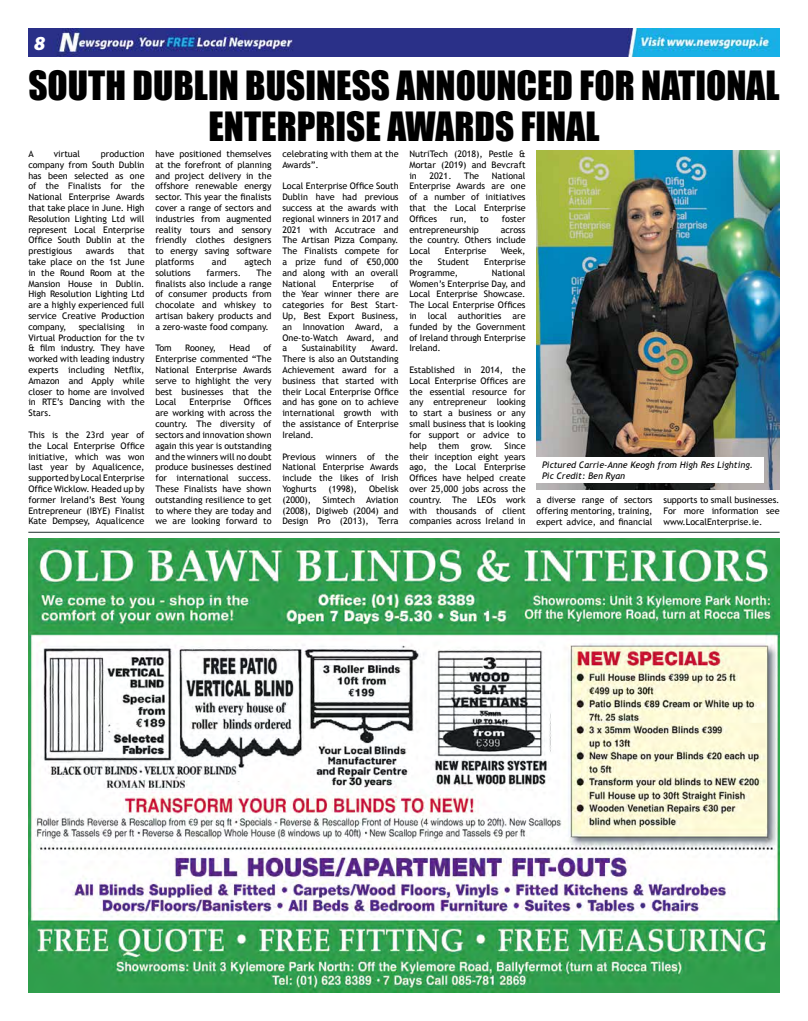
<style>
.page{position:relative;width:808px;height:1021px;background:#fff}
.page>*{position:absolute;margin:0;border:0;box-sizing:border-box;transform-origin:0 0}
.t1{font:37px/41px "Impact";color:#000;text-align:center}
.t2{font:italic 900 20px "Myriad Pro";color:#fff}
.t3{font:9px/10.8px "Trebuchet MS";color:#000;text-align:justify}
.t4{font:italic 9px/10.8px "Trebuchet MS";color:#000}
</style>
<div class="page">
<hr style="left:28px;top:531px;width:752px;height:1px;background:#1d2d2c">
<img style="left:28px;top:28px;width:752px;height:29px">
<img style="left:28px;top:539px;width:752px;height:453px">
<img style="left:536px;top:150px;width:244px;height:339px">
<div style="left:536px;top:457px;width:228px;height:26px;background:#fff"></div>
<h2 class="t2" style="left:34px;top:30px;width:13px">8</h2>
<h1 class="t1" style="left:28px;top:64px;width:753px">SOUTH DUBLIN BUSINESS ANNOUNCED FOR NATIONAL<br>ENTERPRISE AWARDS FINAL</h1>
<p class="t3" style="left:28px;top:148px;width:7px">A</p>
<p class="t3" style="left:54px;top:148px;width:28px">virtual</p>
<p class="t3" style="left:28px;top:148px;width:118px;text-indent:73px">production company from South Dublin has been selected as one of the Finalists for the National Enterprise Awards that take place in June. High Resolution Lighting Ltd will represent Local Enterprise Office South Dublin at the prestigious</p>
<p class="t3" style="left:155px;top:148px;width:118px">have positioned themselves at the forefront of planning and project delivery in the offshore renewable energy sector. This year the finalists cover a range of sectors and industries from augmented reality tours and sensory friendly clothes designers to energy saving software platforms</p>
<p class="t3" style="left:282px;top:148px;width:118px">celebrating with them at the<br>Awards”.</p>
<p class="t3" style="left:282px;top:181px;width:118px">Local Enterprise Office South Dublin have had previous success at the awards with regional winners in 2017 and 2021 with Accutrace and The Artisan Pizza Company.<br>The Finalists compete for a prize fund of €50,000 and along with an overall National</p>
<p class="t3" style="left:409px;top:148px;width:118px">NutriTech (2018), Pestle &amp; Mortar (2019) and Bevcraft in</p>
<p class="t3" style="left:409px;top:170px;width:118px;text-indent:82px">National Enterprise Awards are one of a number of initiatives that the Local Enterprise Offices</p>
<p class="t3" style="left:429px;top:170px;width:24px">2021.</p>
<p class="t3" style="left:464px;top:170px;width:17px">The</p>
<p class="t3" style="left:450px;top:213px;width:18px">run,</p>
<p class="t3" style="left:480px;top:213px;width:10px">to</p>
<p class="t3" style="left:502px;top:213px;width:25px">foster</p>
<p class="t3" style="left:409px;top:224px;width:71px">entrepreneurship</p>
<p class="t3" style="left:409px;top:224px;width:118px;text-indent:91px">across the country. Others include Local</p>
<p class="t3" style="left:28px;top:246px;width:118px;text-indent:99px">that take place on the 1st June in the Round Room at the Mansion House in Dublin.<br>High Resolution Lighting Ltd are a highly experienced full service Creative Production company,</p>
<p class="t3" style="left:86px;top:246px;width:30px">awards</p>
<p class="t3" style="left:445px;top:246px;width:43px">Enterprise</p>
<p class="t3" style="left:501px;top:246px;width:26px">Week,</p>
<p class="t3" style="left:212px;top:256px;width:16px">and</p>
<p class="t3" style="left:244px;top:256px;width:29px">agtech</p>
<p class="t3" style="left:409px;top:256px;width:15px">the</p>
<p class="t3" style="left:438px;top:256px;width:33px">Student</p>
<p class="t3" style="left:484px;top:256px;width:43px">Enterprise</p>
<p class="t3" style="left:409px;top:267px;width:50px">Programme,</p>
<p class="t3" style="left:155px;top:267px;width:118px;text-indent:101px">The finalists also include a range of consumer products from chocolate and whiskey to artisan bakery products and a zero-waste food company.</p>
<p class="t3" style="left:155px;top:343px;width:18px">Tom</p>
<p class="t3" style="left:185px;top:343px;width:33px">Rooney,</p>
<p class="t3" style="left:229px;top:343px;width:22px">Head</p>
<p class="t3" style="left:155px;top:267px;width:37px">solutions</p>
<p class="t3" style="left:207px;top:267px;width:36px">farmers.</p>
<p class="t3" style="left:409px;top:267px;width:118px;text-indent:82px">National Women’s Enterprise Day, and Local Enterprise Showcase.<br>The Local Enterprise Offices in local authorities are funded by the Government of Ireland through Enterprise Ireland.</p>
<p class="t3" style="left:409px;top:364px;width:118px">Established in 2014, the Local Enterprise Offices are the essential resource for any entrepreneur looking to start a business or any small business that is looking for support or advice to help</p>
<p class="t3" style="left:282px;top:278px;width:118px;text-indent:108px">of the Year winner there are categories for Best Start-Up, Best Export Business, an Innovation Award, a One-to-Watch Award, and a</p>
<p class="t3" style="left:333px;top:278px;width:43px">Enterprise</p>
<p class="t3" style="left:79px;top:321px;width:48px">specialising</p>
<p class="t3" style="left:28px;top:321px;width:118px;text-indent:109px">in Virtual Production for the tv &amp; film industry. They have worked with leading industry experts including Netflix, Amazon and Apply while closer to home are involved in RTE’s Dancing with the Stars.</p>
<p class="t3" style="left:28px;top:429px;width:118px">This is the 23rd year of the Local Enterprise Office initiative, which was won last year by Aqualicence, supported by Local Enterprise Office Wicklow. Headed up by former Ireland’s Best Young Entrepreneur (IBYE) Finalist Kate Dempsey, Aqualicence</p>
<p class="t3" style="left:155px;top:343px;width:118px;text-indent:108px">of Enterprise commented “The National Enterprise Awards serve to highlight the very best businesses that the Local</p>
<p class="t3" style="left:282px;top:343px;width:118px;text-indent:88px">Award.<br>There is also an Outstanding Achievement award for a business that started with their Local Enterprise Office and has gone on to achieve international growth with the assistance of Enterprise Ireland.</p>
<p class="t3" style="left:282px;top:451px;width:118px">Previous winners of the National Enterprise Awards include the likes of Irish Yoghurts</p>
<p class="t3" style="left:302px;top:343px;width:56px">Sustainability</p>
<p class="t3" style="left:155px;top:397px;width:118px;text-indent:89px">Offices are working with across the country. The diversity of sectors and innovation shown again this year is outstanding and the winners will no doubt produce businesses destined for international success.<br>These Finalists have shown outstanding resilience to get to where they are today and we are looking forward to</p>
<p class="t3" style="left:190px;top:397px;width:43px">Enterprise</p>
<p class="t3" style="left:438px;top:440px;width:22px">them</p>
<p class="t3" style="left:471px;top:440px;width:23px">grow.</p>
<p class="t3" style="left:409px;top:440px;width:118px;text-indent:95px">Since their inception eight years ago, the Local Enterprise Offices have helped create over 25,000 jobs across the country. The LEOs work with thousands of client companies across Ireland in</p>
<p class="t4" style="left:542px;top:459px;width:213px">Pictured Carrie-Anne Keogh from High Res Lighting.<br>Pic Credit: Ben Ryan</p>
<p class="t3" style="left:328px;top:483px;width:30px">(1998),</p>
<p class="t3" style="left:369px;top:483px;width:31px">Obelisk</p>
<p class="t3" style="left:282px;top:494px;width:118px;text-indent:40px">Simtech Aviation (2008), Digiweb (2004) and Design Pro (2013), Terra</p>
<p class="t3" style="left:282px;top:494px;width:30px">(2000),</p>
<p class="t3" style="left:536px;top:494px;width:118px">a diverse range of sectors offering mentoring, training, expert advice, and financial</p>
<p class="t3" style="left:663px;top:494px;width:118px">supports to small businesses.<br>For more information see www.LocalEnterprise.ie.</p>
</div>
